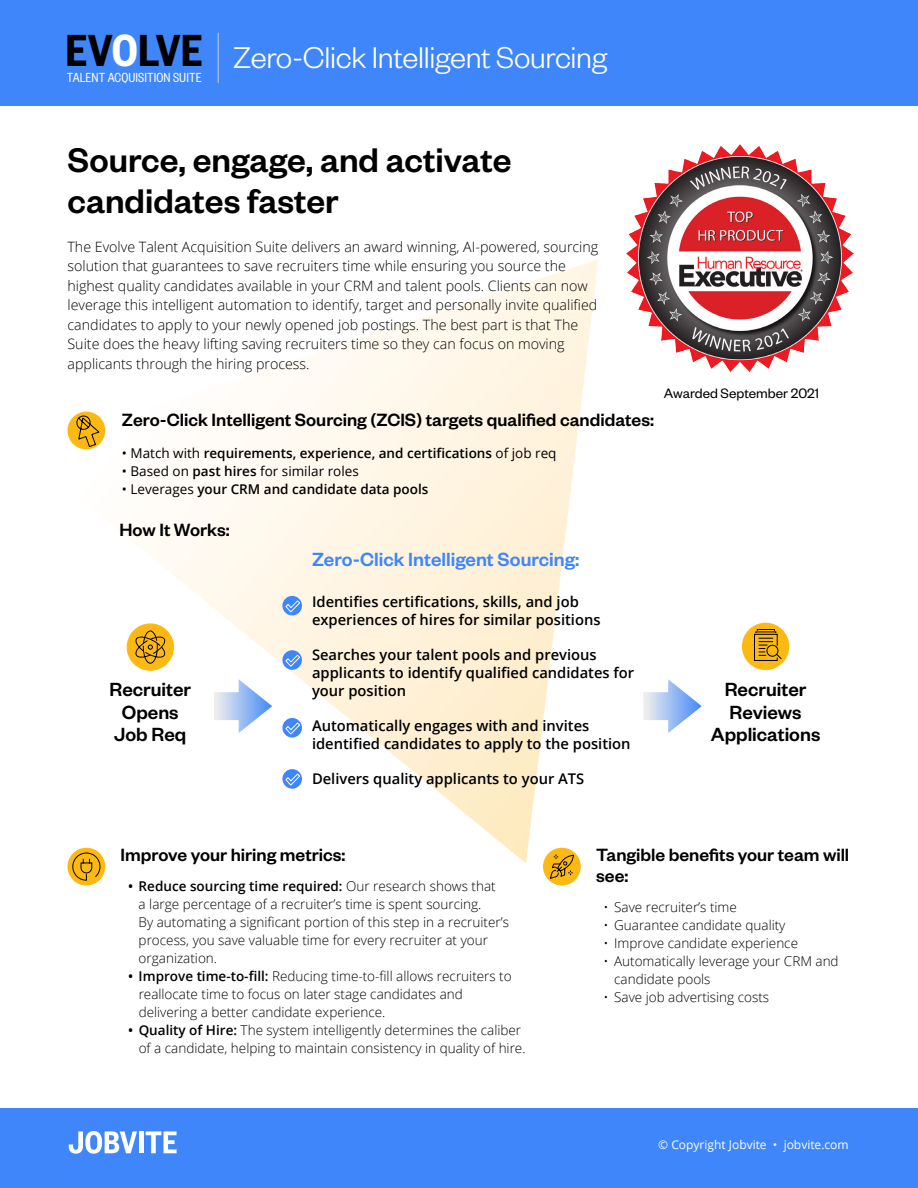
<style>
.page{position:relative;width:918px;height:1188px;background:#fff}
.page>*{position:absolute;margin:0;border:0;box-sizing:border-box;transform-origin:0 0}
.t1{font:600 49.35px "Founders Grotesk Cond";letter-spacing:.005em;color:#000}
.t2{font:500 37.5px/40.5px "Founders Grotesk";color:#000}
.t3{font:300 33px "Founders Grotesk";letter-spacing:-.01em;color:#fff}
.t4{font:500 21px/22.5px "Founders Grotesk";color:#000;text-align:center}
.t5{font:500 21px "Founders Grotesk";color:#3e86fa}
.t6{font:500 19.5px/21px "Founders Grotesk";color:#000}
.t7{font:15px "Founders Grotesk";color:#000}
.t8{font:600 14.7px/17.7px "Open Sans";color:#000}
.t9{font:14.4px "Founders Grotesk Cond";letter-spacing:.01em;color:#fff}
.t10{font:300 14.25px/19.5px "Open Sans";color:#000}
.t11{font:300 13.5px/18px "Open Sans";color:#000}
.t12{font:600 13.5px "Open Sans";color:#000}
.t13{font:13.5px "Open Sans";color:#000}
.t14{font:12px "Open Sans";color:#fff}
.s1{color:#fff}
.s2{font-weight:400}
.s3{font-weight:600}
</style>
<div class="page">
<div style="left:0;top:0;width:918px;height:106px;background:#3e86fa"></div>
<hr style="left:218px;top:33px;width:1px;height:50px;background:#ccc">
<div style="left:0;top:1108px;width:918px;height:80px;background:#3e86fa"></div>
<svg style="left:69px;top:1131px;width:68px;height:23px"></svg>
<div style="left:139px;top:1131px;width:5px;height:22px;background:#fff"></div>
<svg style="left:146px;top:1131px;width:31px;height:22px"></svg>
<svg style="left:68px;top:259px;width:530px;height:604px"></svg>
<img style="left:626px;top:145px;width:227px;height:226px">
<div style="left:742px;top:623px;width:47px;height:47px;background:#fdb913;border-radius:50%"></div>
<svg style="left:754px;top:629px;width:29px;height:32px"></svg>
<svg style="left:644px;top:679px;width:58px;height:54px"></svg>
<svg style="left:214px;top:679px;width:58px;height:54px"></svg>
<div style="left:127px;top:623px;width:47px;height:48px;background:#fdb913;border-radius:50%"></div>
<svg style="left:135px;top:630px;width:31px;height:34px"></svg>
<div style="left:282px;top:596px;width:20px;height:19px;background:#3e86fa;border-radius:50%"></div>
<svg style="left:285px;top:600px;width:16px;height:13px"></svg>
<svg style="left:282px;top:650px;width:20px;height:20px"></svg>
<svg style="left:285px;top:654px;width:16px;height:13px"></svg>
<svg style="left:282px;top:718px;width:20px;height:20px"></svg>
<svg style="left:285px;top:722px;width:16px;height:13px"></svg>
<svg style="left:282px;top:769px;width:20px;height:20px"></svg>
<svg style="left:285px;top:773px;width:16px;height:13px"></svg>
<div style="left:67px;top:412px;width:38px;height:37px;background:#fdb913;border-radius:50%"></div>
<svg style="left:75px;top:415px;width:25px;height:32px"></svg>
<div style="left:67px;top:848px;width:38px;height:38px;background:#fdb913;border-radius:50%"></div>
<svg style="left:71px;top:851px;width:30px;height:30px"></svg>
<div style="left:543px;top:848px;width:38px;height:38px;background:#fdb913;border-radius:50%"></div>
<svg style="left:550px;top:855px;width:24px;height:24px"></svg>
<h1 class="t1" style="left:66px;top:20px;width:139px">EV<span class="s1">O</span>LVE</h1>
<p class="t9" style="left:67px;top:69px;width:136px">TALENT ACQUISITION SUITE</p>
<h3 class="t3" style="left:233px;top:37px;width:376px">Zero-Click Intelligent Sourcing</h3>
<h2 class="t2" style="left:68px;top:138px;width:445px">Source, engage, and activate candidates faster</h2>
<p class="t10" style="left:68px;top:237px;width:532px">The Evolve Talent Acquisition Suite delivers an award winning, AI-powered, sourcing solution that guarantees to save recruiters time while ensuring you source the highest quality candidates available in your CRM and talent pools. Clients can now leverage this intelligent automation to identify, target and personally invite qualified candidates to apply to your newly opened job postings. The best part is that The Suite does the heavy lifting saving recruiters time so they can focus on moving applicants through the hiring process.</p>
<h3 class="t6" style="left:122px;top:408px;width:534px">Zero-Click Intelligent Sourcing (ZCIS) targets qualified candidates:</h3>
<p class="t12" style="left:122px;top:443px;width:436px"><span class="s2">• Match with</span> requirements, experience, and certifications <span class="s2">of job req</span></p>
<p class="t13" style="left:122px;top:461px;width:238px">• Based on <span class="s3">past hires</span> for similar roles</p>
<p class="t12" style="left:122px;top:479px;width:308px"><span class="s2">• Leverages</span> your CRM and candidate data pools</p>
<h3 class="t6" style="left:120px;top:518px;width:112px">How It Works:</h3>
<h3 class="t5" style="left:312px;top:546px;width:269px">Zero-Click Intelligent Sourcing:</h3>
<p class="t7" style="left:664px;top:384px;width:157px">Awarded September 2021</p>
<p class="t8" style="left:312px;top:593px;width:290px">Identifies certifications, skills, and job experiences of hires for similar positions</p>
<p class="t8" style="left:312px;top:646px;width:324px">Searches your talent pools and previous applicants to identify qualified candidates for your position</p>
<p class="t8" style="left:312px;top:717px;width:320px">Automatically engages with and invites identified candidates to apply to the position</p>
<p class="t8" style="left:312px;top:770px;width:274px">Delivers quality applicants to your ATS</p>
<h3 class="t4" style="left:110px;top:677px;width:83px">Recruiter<br>Opens<br>Job Req</h3>
<h3 class="t4" style="left:711px;top:677px;width:111px">Recruiter<br>Reviews<br>Applications</h3>
<h3 class="t6" style="left:121px;top:844px;width:226px">Improve your hiring metrics:</h3>
<p class="t11" style="left:139px;top:877px;width:372px;text-indent:-11px"><span class="s3">• Reduce sourcing time required:</span> Our research shows that<br>a large percentage of a recruiter’s time is spent sourcing.<br>By automating a significant portion of this step in a recruiter’s process, you save valuable time for every recruiter at your organization.</p>
<p class="t11" style="left:139px;top:967px;width:375px;text-indent:-11px"><span class="s3">• Improve time-to-fill:</span> Reducing time-to-fill allows recruiters to reallocate time to focus on later stage candidates and delivering a better candidate experience.</p>
<p class="t11" style="left:139px;top:1021px;width:388px;text-indent:-11px"><span class="s3">• Quality of Hire:</span> The system intelligently determines the caliber of a candidate, helping to maintain consistency in quality of hire.</p>
<h3 class="t6" style="left:596px;top:844px;width:255px">Tangible benefits your team will see:</h3>
<p class="t11" style="left:604px;top:898px;width:135px">• Save recruiter’s time</p>
<p class="t11" style="left:604px;top:916px;width:183px">• Guarantee candidate quality</p>
<p class="t11" style="left:604px;top:934px;width:196px">• Improve candidate experience</p>
<p class="t11" style="left:614px;top:952px;width:226px;text-indent:-11px">• Automatically leverage your CRM and candidate pools</p>
<p class="t11" style="left:604px;top:988px;width:167px">• Save job advertising costs</p>
<p class="t14" style="left:658px;top:1137px;width:192px">© Copyright Jobvite • jobvite.com</p>
</div>
